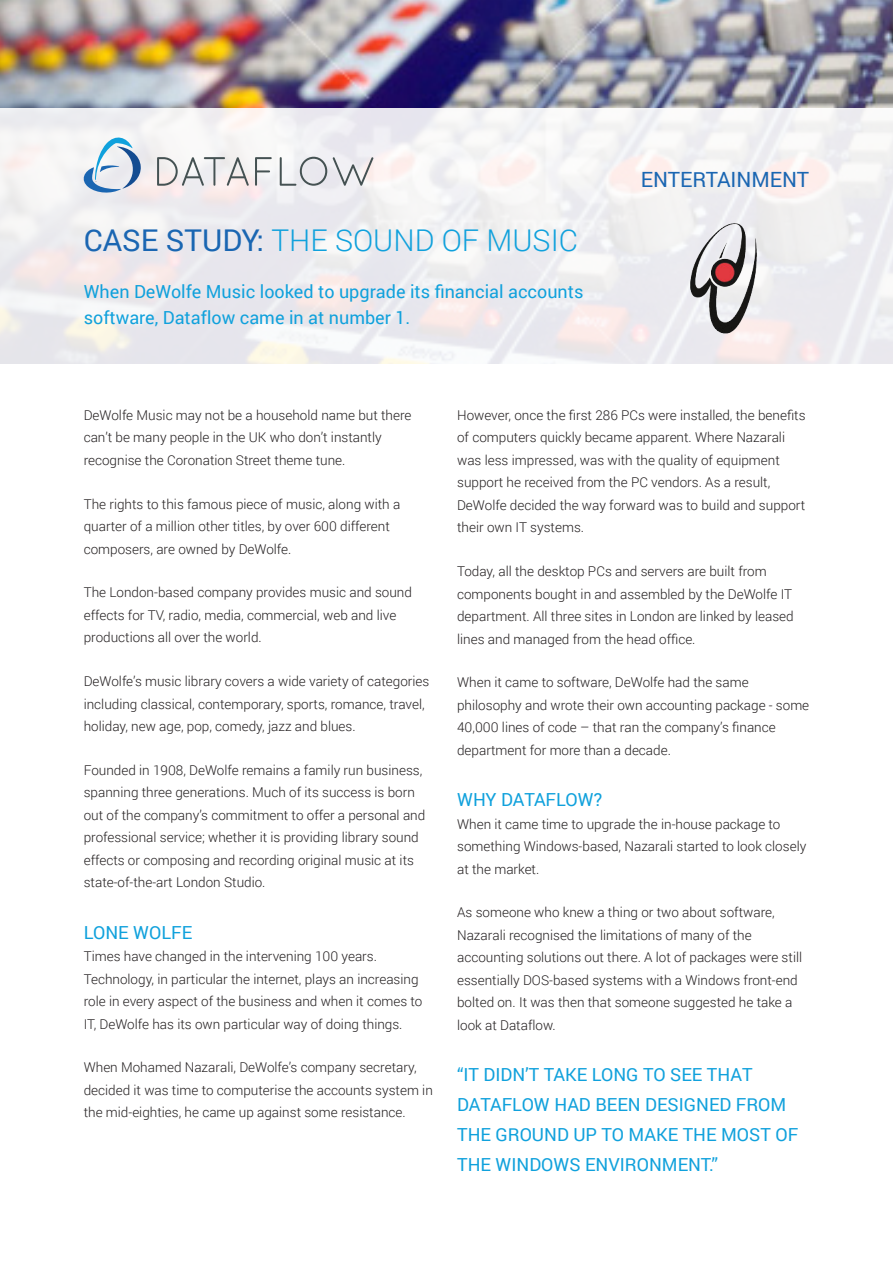
<style>
.page{position:relative;width:893px;height:1263px;background:#fff}
.page>*{position:absolute;margin:0;border:0;box-sizing:border-box;transform-origin:0 0}
.t1{font:300 30px "Roboto";color:#10a1dc}
.t2{font:21px "Roboto";color:#1a66b2}
.t3{font:18px/30px "Roboto";color:#10a1dc}
.t4{font:300 13.5px/22.5px "Roboto";color:#231f20}
.s1{font-weight:400;color:#1a66b2}
</style>
<div class="page">
<img style="left:0;top:0;width:893px;height:108px">
<div style="left:0;top:108px;width:893px;height:257px;background:linear-gradient(to right,#efecef,#f2f0f2)"></div>
<svg style="left:80px;top:134px;width:61px;height:60px"></svg>
<svg style="left:157px;top:157px;width:92px;height:29px"></svg>
<svg style="left:255px;top:157px;width:17px;height:29px"></svg>
<svg style="left:280px;top:157px;width:47px;height:29px"></svg>
<svg style="left:333px;top:157px;width:41px;height:29px"></svg>
<img style="left:672px;top:214px;width:102px;height:129px">
<p class="t1" style="left:84px;top:220px;width:496px"><span class="s1">CASE STUDY:</span> THE SOUND OF MUSIC</p>
<p class="t3" style="left:84px;top:278px;width:501px;line-height:25.5px">When DeWolfe Music looked to upgrade its financial accounts software, Dataflow came in at number 1.</p>
<p class="t2" style="left:641px;top:165px;width:170px">ENTERTAINMENT</p>
<p class="t4" style="left:84px;top:403px;width:329px">DeWolfe Music may not be a household name but there can’t be many people in the UK who don’t instantly recognise the Coronation Street theme tune.</p>
<p class="t4" style="left:84px;top:492px;width:318px">The rights to this famous piece of music, along with a quarter of a million other titles, by over 600 different composers, are owned by DeWolfe.</p>
<p class="t4" style="left:84px;top:581px;width:330px">The London-based company provides music and sound effects for TV, radio, media, commercial, web and live productions all over the world.</p>
<p class="t4" style="left:84px;top:670px;width:347px">DeWolfe’s music library covers a wide variety of categories including classical, contemporary, sports, romance, travel, holiday, new age, pop, comedy, jazz and blues.</p>
<p class="t4" style="left:84px;top:758px;width:343px">Founded in 1908, DeWolfe remains a family run business, spanning three generations. Much of its success is born out of the company’s commitment to offer a personal and professional service; whether it is providing library sound effects or composing and recording original music at its state-of-the-art London Studio.</p>
<p class="t3" style="left:84px;top:916px;width:110px">LONE WOLFE</p>
<p class="t4" style="left:84px;top:945px;width:340px">Times have changed in the intervening 100 years.<br>Technology, in particular the internet, plays an increasing role in every aspect of the business and when it comes to IT, DeWolfe has its own particular way of doing things.</p>
<p class="t4" style="left:84px;top:1056px;width:351px">When Mohamed Nazarali, DeWolfe’s company secretary, decided it was time to computerise the accounts system in the mid-eighties, he came up against some resistance.</p>
<p class="t4" style="left:457px;top:403px;width:350px">However, once the first 286 PCs were installed, the benefits of computers quickly became apparent. Where Nazarali was less impressed, was with the quality of equipment support he received from the PC vendors. As a result, DeWolfe decided the way forward was to build and support their own IT systems.</p>
<p class="t4" style="left:457px;top:560px;width:338px">Today, all the desktop PCs and servers are built from components bought in and assembled by the DeWolfe IT department. All three sites in London are linked by leased lines and managed from the head office.</p>
<p class="t4" style="left:457px;top:671px;width:354px">When it came to software, DeWolfe had the same philosophy and wrote their own accounting package - some 40,000 lines of code – that ran the company’s finance department for more than a decade.</p>
<p class="t3" style="left:457px;top:784px;width:147px">WHY DATAFLOW?</p>
<p class="t4" style="left:457px;top:812px;width:351px">When it came time to upgrade the in-house package to something Windows-based, Nazarali started to look closely at the market.</p>
<p class="t4" style="left:457px;top:901px;width:347px">As someone who knew a thing or two about software, Nazarali recognised the limitations of many of the accounting solutions out there. A lot of packages were still essentially DOS-based systems with a Windows front-end bolted on. It was then that someone suggested he take a look at Dataflow.</p>
<p class="t3" style="left:457px;top:1059px;width:343px">“IT DIDN’T TAKE LONG TO SEE THAT<br>DATAFLOW HAD BEEN DESIGNED FROM<br>THE GROUND UP TO MAKE THE MOST OF<br>THE WINDOWS ENVIRONMENT.”</p>
</div>
